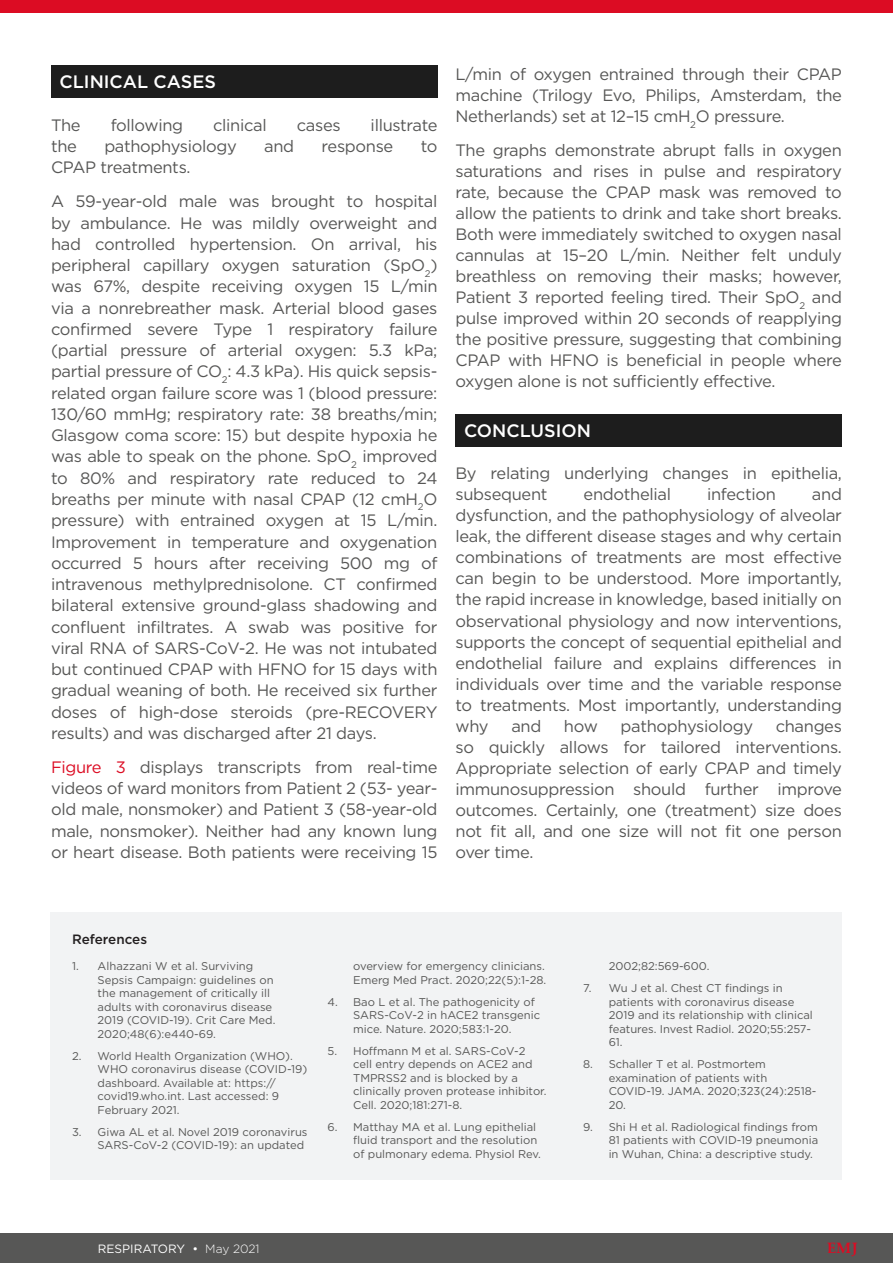
<style>
.page{position:relative;width:893px;height:1263px;background:#fff}
.page>*{position:absolute;margin:0;border:0;box-sizing:border-box;transform-origin:0 0}
.H1__Heading_1{font:500 18px "Gotham";color:#fff}
.Body_Text__Justifica{font:16.5px/21px "Gotham";letter-spacing:-.02em;color:#575756;text-align:justify}
.t1{font:700 15px "Palatino Linotype";color:#dc0c23}
.t2{font:500 13.5px "Gotham";color:#231f20}
.t3{font:12px "Gotham";color:#fff}
.t4{font:11.25px/13.5px "Gotham";color:#575756}
.s1{color:#dc0c23}
.s2{font-weight:300}
</style>
<div class="page">
<div style="left:0;top:0;width:893px;height:13px;background:#dc0c23"></div>
<div style="left:0;top:1233px;width:893px;height:30px;background:#575756"></div>
<div style="left:51px;top:65px;width:386px;height:33px;background:#1d1d1d"></div>
<div style="left:455px;top:414px;width:387px;height:33px;background:#1d1d1d"></div>
<div style="left:51px;top:912px;width:791px;height:267px;background:#f2f3f4"></div>
<p class="H1__Heading_1" style="left:60px;top:70px;width:158px">CLINICAL CASES</p>
<p class="Body_Text__Justifica" style="left:51px;top:114px;width:31px">The</p>
<p class="Body_Text__Justifica" style="left:111px;top:114px;width:74px">following</p>
<p class="Body_Text__Justifica" style="left:213px;top:114px;width:55px">clinical</p>
<p class="Body_Text__Justifica" style="left:297px;top:114px;width:45px">cases</p>
<p class="Body_Text__Justifica" style="left:371px;top:114px;width:68px">illustrate</p>
<p class="Body_Text__Justifica" style="left:51px;top:135px;width:27px">the</p>
<p class="Body_Text__Justifica" style="left:104px;top:135px;width:134px">pathophysiology</p>
<p class="Body_Text__Justifica" style="left:264px;top:135px;width:32px">and</p>
<p class="Body_Text__Justifica" style="left:322px;top:135px;width:73px">response</p>
<p class="Body_Text__Justifica" style="left:421px;top:135px;width:18px">to</p>
<p class="Body_Text__Justifica" style="left:51px;top:157px;width:141px">CPAP treatments.</p>
<p class="Body_Text__Justifica" style="left:51px;top:190px;width:388px">A 59-year-old male was brought to hospital by ambulance. He was mildly overweight and had controlled hypertension. On arrival, his peripheral capillary oxygen saturation (SpO<sub>2</sub>) was 67%, despite receiving oxygen 15 L/min via a nonrebreather mask. Arterial blood gases confirmed severe Type 1 respiratory failure (partial pressure of arterial oxygen: 5.3 kPa; partial pressure of CO<sub>2</sub>: 4.3 kPa). His quick sepsis&shy;related organ failure score was 1 (blood pressure:<br>130/60 mmHg; respiratory rate: 38 breaths/min; Glasgow coma score: 15) but despite hypoxia he was able to speak on the phone. SpO<sub>2</sub> improved to 80% and respiratory rate reduced to 24 breaths per minute with nasal CPAP (12 cmH<sub>2</sub>O pressure) with entrained oxygen at 15 L/min.<br>Improvement in temperature and oxygenation occurred 5 hours after receiving 500 mg of intravenous methylprednisolone. CT confirmed bilateral extensive ground-glass shadowing and confluent infiltrates. A swab was positive for viral RNA of SARS-CoV-2. He was not intubated but continued CPAP with HFNO for 15 days with gradual weaning of both. He received six further doses of high-dose steroids (pre-RECOVERY results) and was discharged after 21 days.</p>
<p class="Body_Text__Justifica" style="left:51px;top:756px;width:388px"><span class="s1">Figure 3</span> displays transcripts from real-time videos of ward monitors from Patient 2 (53- year&shy;old male, nonsmoker) and Patient 3 (58-year-old male, nonsmoker). Neither had any known lung or heart disease. Both patients were receiving 15</p>
<p class="Body_Text__Justifica" style="left:455px;top:63px;width:388px">L/min of oxygen entrained through their CPAP machine (Trilogy Evo, Philips, Amsterdam, the Netherlands) set at 12–15 cmH<sub>2</sub>O pressure.</p>
<p class="Body_Text__Justifica" style="left:455px;top:139px;width:388px">The graphs demonstrate abrupt falls in oxygen saturations and rises in pulse and respiratory rate, because the CPAP mask was removed to allow the patients to drink and take short breaks.<br>Both were immediately switched to oxygen nasal cannulas at 15–20 L/min. Neither felt unduly breathless on removing their masks; however, Patient 3 reported feeling tired. Their SpO<sub>2</sub> and pulse improved within 20 seconds of reapplying the positive pressure, suggesting that combining CPAP with HFNO is beneficial in people where oxygen alone is not sufficiently effective.</p>
<p class="H1__Heading_1" style="left:464px;top:419px;width:128px">CONCLUSION</p>
<p class="Body_Text__Justifica" style="left:455px;top:462px;width:388px">By relating underlying changes in epithelia, subsequent</p>
<p class="Body_Text__Justifica" style="left:584px;top:484px;width:89px">endothelial</p>
<p class="Body_Text__Justifica" style="left:707px;top:484px;width:70px">infection</p>
<p class="Body_Text__Justifica" style="left:455px;top:484px;width:388px;text-indent:356px">and dysfunction, and the pathophysiology of alveolar leak, the different disease stages and why certain combinations of treatments are most effective can begin to be understood. More importantly, the rapid increase in knowledge, based initially on observational physiology and now interventions, supports the concept of sequential epithelial and endothelial failure and explains differences in individuals over time and the variable response to treatments. Most importantly, understanding why</p>
<p class="Body_Text__Justifica" style="left:455px;top:715px;width:388px;text-indent:320px">changes so quickly allows for tailored interventions.<br>Appropriate selection of early CPAP and timely immunosuppression should further improve outcomes. Certainly, one (treatment) size does not fit all, and one size will not fit one person over time.</p>
<p class="Body_Text__Justifica" style="left:511px;top:715px;width:32px">and</p>
<p class="Body_Text__Justifica" style="left:564px;top:715px;width:35px">how</p>
<p class="Body_Text__Justifica" style="left:621px;top:715px;width:134px">pathophysiology</p>
<p class="t2" style="left:72px;top:930px;width:77px">References</p>
<p class="t4" style="left:98px;top:959px;width:179px;text-indent:-26px">1. Alhazzani W et al. Surviving<br>Sepsis Campaign: guidelines on the management of critically ill adults with coronavirus disease<br>2019 (COVID-19). Crit Care Med.<br>2020;48(6):e440-69.</p>
<p class="t4" style="left:98px;top:1049px;width:211px;text-indent:-26px">2. World Health Organization (WHO).<br>WHO coronavirus disease (COVID-19) dashboard. Available at: https:// covid19.who.int. Last accessed: 9<br>February 2021.</p>
<p class="t4" style="left:72px;top:1125px;width:237px;text-align:right">3. Giwa AL et al. Novel 2019 coronavirus<br>SARS-CoV-2 (COVID-19): an updated</p>
<p class="t4" style="left:353px;top:959px;width:195px">overview for emergency clinicians.<br>Emerg Med Pract. 2020;22(5):1-28.</p>
<p class="t4" style="left:353px;top:995px;width:188px;text-indent:-26px">4. Bao L et al. The pathogenicity of<br>SARS-CoV-2 in hACE2 transgenic mice. Nature. 2020;583:1-20.</p>
<p class="t4" style="left:353px;top:1044px;width:195px;text-indent:-26px">5. Hoffmann M et al. SARS-CoV-2 cell entry depends on ACE2 and<br>TMPRSS2 and is blocked by a clinically proven protease inhibitor.<br>Cell. 2020;181:271-8.</p>
<p class="t4" style="left:353px;top:1120px;width:189px;text-indent:-26px">6. Matthay MA et al. Lung epithelial fluid transport and the resolution of pulmonary edema. Physiol Rev.</p>
<p class="t4" style="left:609px;top:959px;width:102px">2002;82:569-600.</p>
<p class="t4" style="left:609px;top:981px;width:206px;text-indent:-26px">7. Wu J et al. Chest CT findings in patients with coronavirus disease<br>2019 and its relationship with clinical features. Invest Radiol. 2020;55:257-<br>61.</p>
<p class="t4" style="left:609px;top:1057px;width:209px;text-indent:-26px">8. Schaller T et al. Postmortem examination of patients with<br>COVID-19. JAMA. 2020;323(24):2518-<br>20.</p>
<p class="t4" style="left:609px;top:1120px;width:211px;text-align:justify;text-indent:-26px">9. Shi H et al. Radiological findings from 81 patients with COVID-19 pneumonia in Wuhan, China: a descriptive study.</p>
<p class="t3" style="left:98px;top:1241px;width:163px">RESPIRATORY • <span class="s2">May 2021</span></p>
<p class="t1" style="left:827px;top:1238px;width:32px">EMJ</p>
</div>
